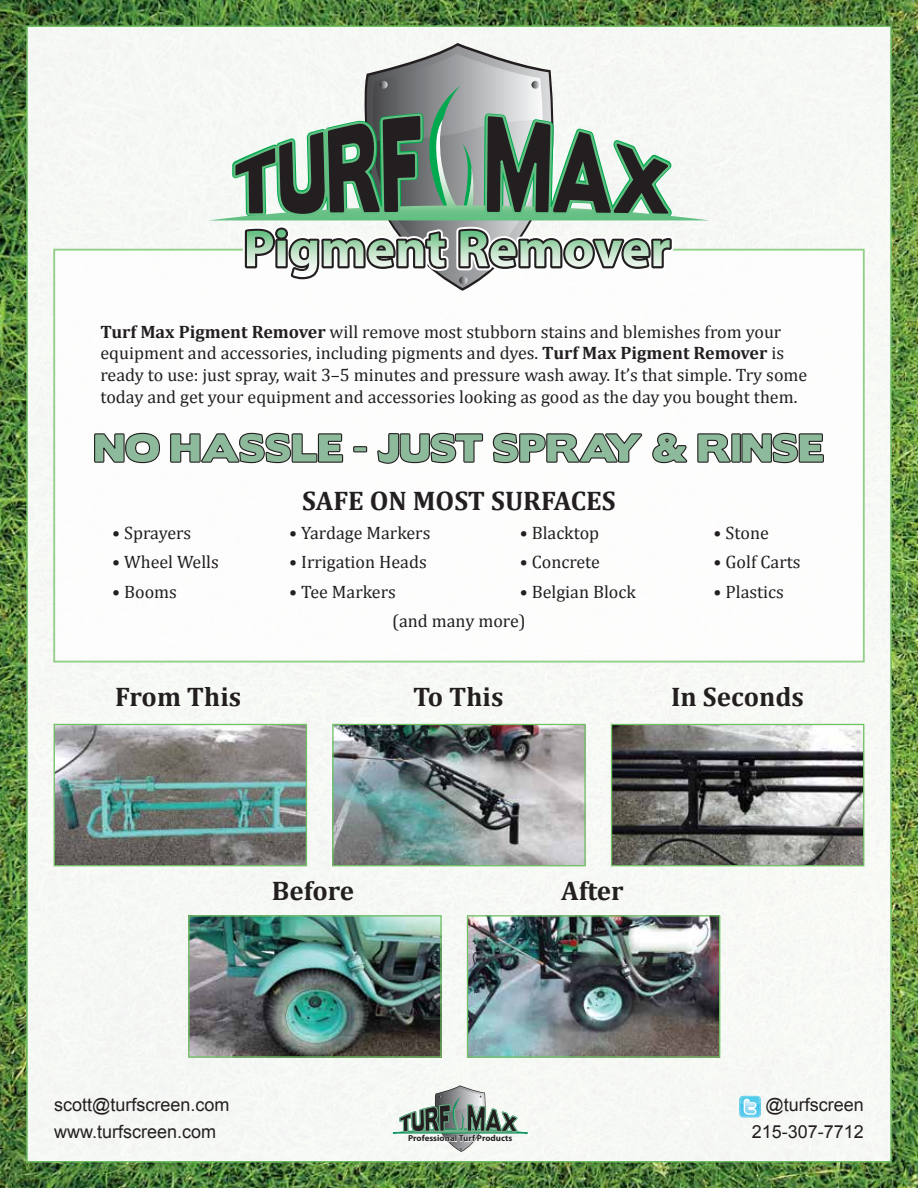
<style>
.page{position:relative;width:918px;height:1188px;background:#fff}
.page>*{position:absolute;margin:0;border:0;box-sizing:border-box;transform-origin:0 0}
.t1{font:36px "Boris Black Bloxx";color:#8cba9b}
.t2{font:700 27px "Cambria";color:#231f20}
.t3{font:18px/21.6px "Cambria";color:#231f20}
.t4{font:18px/27px "Arial";color:#231f20;text-align:right}
.t5{font:700 8.7px "Myriad Pro";color:#231f20}
.s1{font-weight:700}
</style>
<div class="page">
<img style="left:0;top:0;width:918px;height:1188px">
<div style="left:26px;top:26px;width:866px;height:1136px;background:#f6f8f5;border:2px solid #73c167"></div>
<div style="left:53px;top:249px;width:812px;height:414px;background:#fff;border:2px solid #73c167"></div>
<svg style="left:94px;top:432px;width:66px;height:32px"></svg>
<svg style="left:697px;top:432px;width:127px;height:32px"></svg>
<img style="left:393px;top:1150px;width:140px;height:38px">
<svg style="left:739px;top:1096px;width:22px;height:22px"></svg>
<img style="left:56px;top:726px;width:173px;height:138px">
<div style="left:54px;top:724px;width:253px;height:142px;border:1px solid #73c167"></div>
<img style="left:190px;top:917px;width:39px;height:139px">
<img style="left:675px;top:917px;width:43px;height:139px">
<img style="left:675px;top:726px;width:187px;height:138px">
<div style="left:611px;top:724px;width:253px;height:142px;border:1px solid #73c167"></div>
<img style="left:229px;top:660px;width:446px;height:490px">
<svg style="left:483px;top:660px;width:71px;height:19px"></svg>
<svg style="left:169px;top:0;width:519px;height:464px"></svg>
<p class="t3" style="left:100px;top:321px;width:708px"><span class="s1">Turf Max Pigment Remover</span> will remove most stubborn stains and blemishes from your equipment and accessories, including pigments and dyes. <span class="s1">Turf Max Pigment Remover</span> is ready to use: just spray, wait 3–5 minutes and pressure wash away. It’s that simple. Try some today and get your equipment and accessories looking as good as the day you bought them.</p>
<h1 class="t1" style="left:94px;top:421px;width:732px">NO HASSLE - JUST SPRAY &amp; RINSE</h1>
<h2 class="t2" style="left:302px;top:482px;width:315px">SAFE ON MOST SURFACES</h2>
<p class="t3" style="left:112px;top:522px;width:81px">• Sprayers</p>
<p class="t3" style="left:289px;top:522px;width:143px">• Yardage Markers</p>
<p class="t3" style="left:520px;top:522px;width:81px">• Blacktop</p>
<p class="t3" style="left:714px;top:522px;width:57px">• Stone</p>
<p class="t3" style="left:112px;top:551px;width:108px">• Wheel Wells</p>
<p class="t3" style="left:289px;top:551px;width:139px">• Irrigation Heads</p>
<p class="t3" style="left:520px;top:551px;width:82px">• Concrete</p>
<p class="t3" style="left:714px;top:551px;width:88px">• Golf Carts</p>
<p class="t3" style="left:112px;top:581px;width:66px">• Booms</p>
<p class="t3" style="left:289px;top:581px;width:108px">• Tee Markers</p>
<p class="t3" style="left:520px;top:581px;width:118px">• Belgian Block</p>
<p class="t3" style="left:714px;top:581px;width:72px">• Plastics</p>
<p class="t3" style="left:392px;top:610px;width:135px">(and many more)</p>
<h2 class="t2" style="left:115px;top:678px;width:127px">From This</h2>
<h2 class="t2" style="left:413px;top:678px;width:92px">To This</h2>
<h2 class="t2" style="left:671px;top:678px;width:134px">In Seconds</h2>
<h2 class="t2" style="left:272px;top:872px;width:84px">Before</h2>
<h2 class="t2" style="left:561px;top:872px;width:64px">After</h2>
<p class="t4" style="left:54px;top:1092px;width:177px;text-align:left">scott@turfscreen.com www.turfscreen.com</p>
<p class="t5" style="left:408px;top:1134px;width:106px">Professional Turf Products</p>
<p class="t4" style="left:752px;top:1092px;width:114px">@turfscreen<br>215-307-7712</p>
</div>
